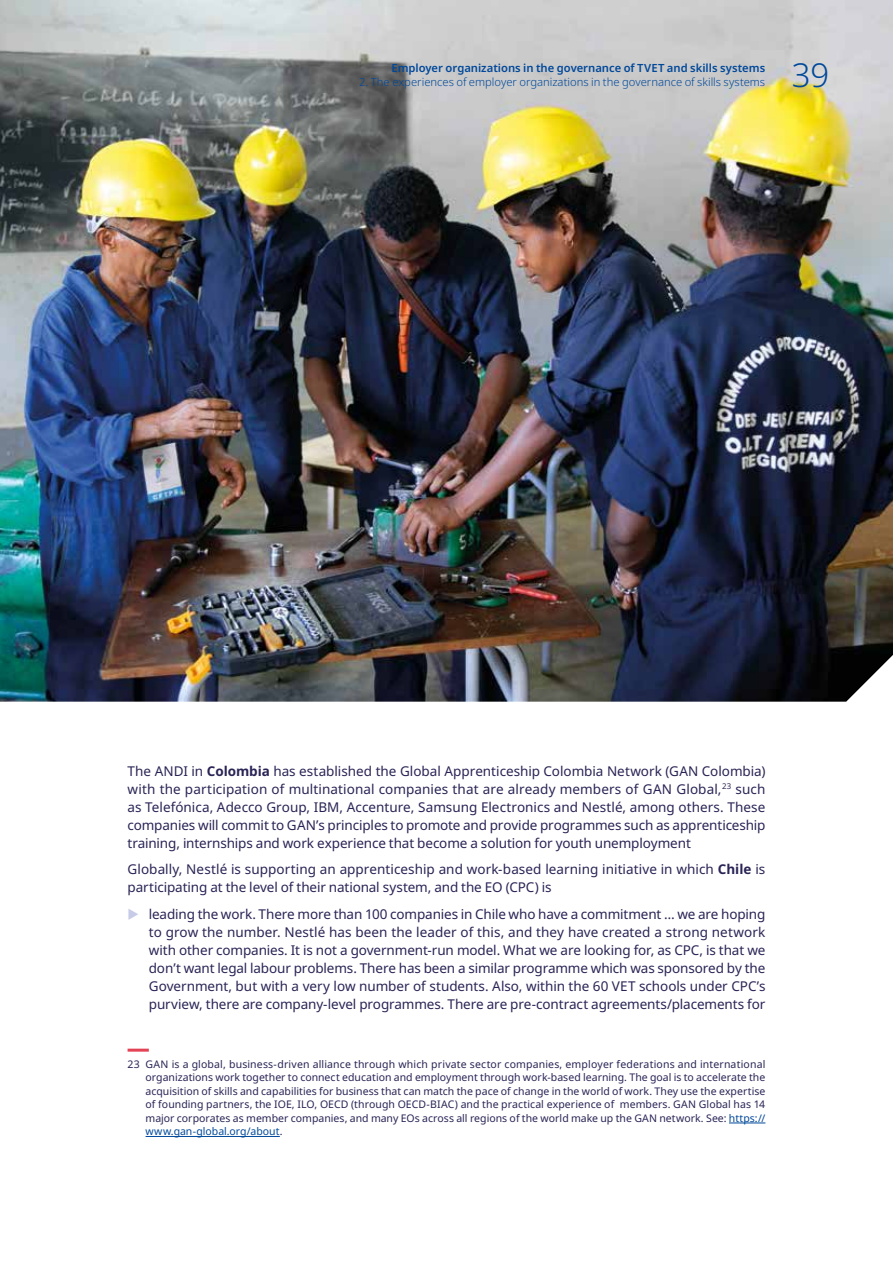
<style>
.page{position:relative;width:893px;height:1263px;background:#fff}
.page>*{position:absolute;margin:0;border:0;box-sizing:border-box;transform-origin:0 0}
.t1{font:300 33px "Noto Sans";color:#00489a}
.t2{font:13.5px/18px "Noto Sans";letter-spacing:-.005em;color:#292455;text-align:justify}
.t3{font:300 11.25px "Noto Sans";color:#00489a}
.t4{font:600 11.25px "Noto Sans";color:#00489a}
.t5{font:10.5px/13.5px "Noto Sans";color:#292455;text-align:justify}
.s1{font-weight:700}
.s2{color:#00489a}
</style>
<div class="page">
<img style="left:0;top:0;width:893px;height:702px">
<hr style="left:128px;top:1049px;width:21px;height:3px;background:#e44356">
<hr style="left:729px;top:1123px;width:36px;height:1px;background:#00489a">
<hr style="left:146px;top:1136px;width:134px;height:1px;background:#00489a">
<p class="t4" style="left:391px;top:60px;width:375px">Employer organizations in the governance of TVET and skills systems</p>
<p class="t3" style="left:359px;top:74px;width:407px">2. The experiences of employer organizations in the governance of skills systems</p>
<h1 class="t1" style="left:792px;top:52px;width:39px">39</h1>
<p class="t2" style="left:128px;top:762px;width:639px">The ANDI in <span class="s1">Colombia</span> has established the Global Apprenticeship Colombia Network (GAN Colombia) with the participation of multinational companies that are already members of GAN Global,<sup>23</sup> such as Telefónica, Adecco Group, IBM, Accenture, Samsung Electronics and Nestlé, among others. These companies will commit to GAN’s principles to promote and provide programmes such as apprenticeship training, internships and work experience that become a solution for youth unemployment</p>
<p class="t2" style="left:128px;top:860px;width:639px">Globally, Nestlé is supporting an apprenticeship and work-based learning initiative in which <span class="s1">Chile</span> is participating at the level of their national system, and the EO (CPC) is</p>
<p class="t2" style="left:149px;top:905px;width:618px">leading the work. There more than 100 companies in Chile who have a commitment … we are hoping to grow the number. Nestlé has been the leader of this, and they have created a strong network with other companies. It is not a government-run model. What we are looking for, as CPC, is that we don’t want legal labour problems. There has been a similar programme which was sponsored by the Government, but with a very low number of students. Also, within the 60 VET schools under CPC’s purview, there are company-level programmes. There are pre-contract agreements/placements for</p>
<p class="t5" style="left:146px;top:1057px;width:621px;text-indent:-18px">23 GAN is a global, business-driven alliance through which private sector companies, employer federations and international organizations work together to connect education and employment through work-based learning. The goal is to accelerate the acquisition of skills and capabilities for business that can match the pace of change in the world of work. They use the expertise of founding partners, the IOE, ILO, OECD (through OECD-BIAC) and the practical experience of members. GAN Global has 14 major corporates as member companies, and many EOs across all regions of the world make up the GAN network. See: <span class="s2">https:// www.gan-global.org/about</span>.</p>
</div>
